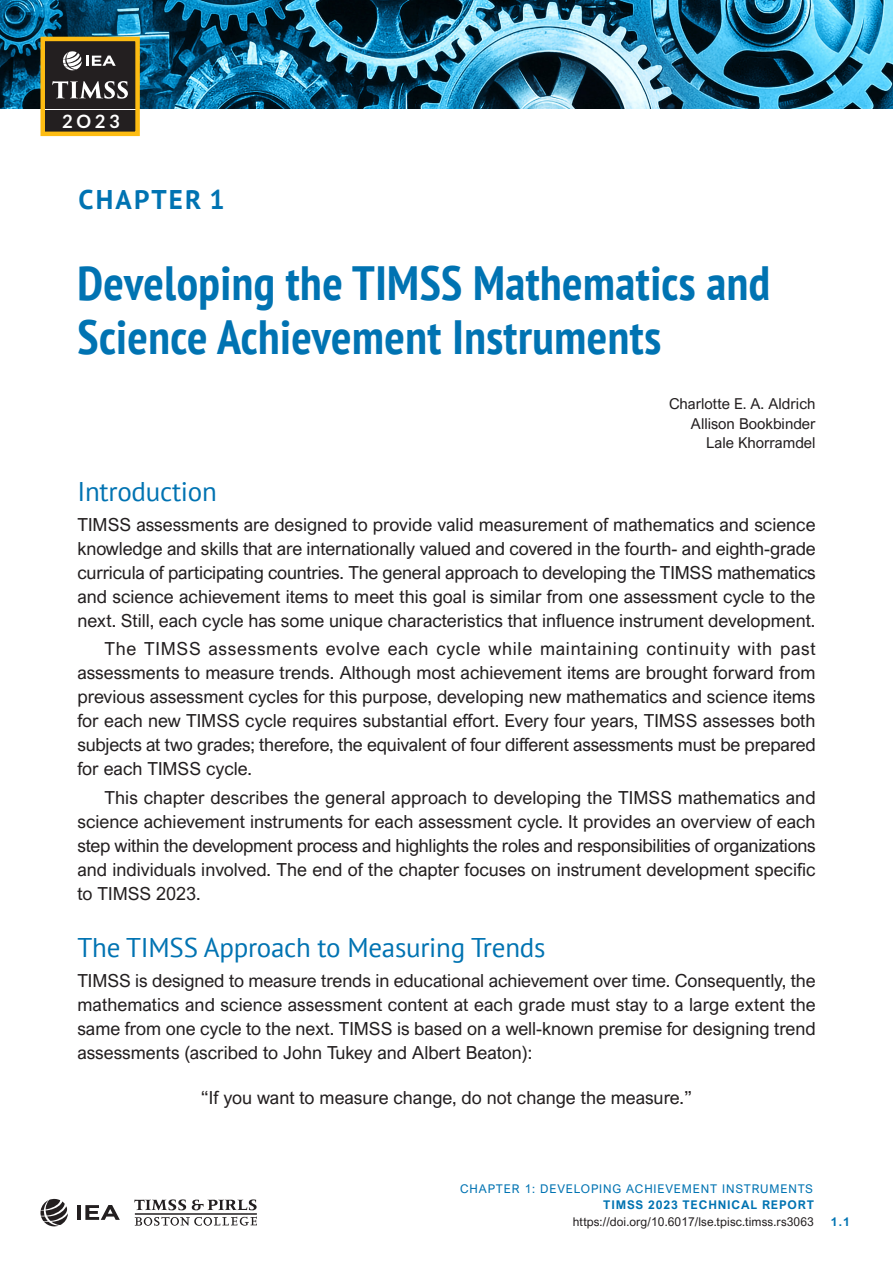
<style>
.page{position:relative;width:893px;height:1263px;background:#fff}
.page>*{position:absolute;margin:0;border:0;box-sizing:border-box;transform-origin:0 0}
.Chapter_title{font:700 condensed 48px/54px "PT Sans";letter-spacing:.01em;color:#0073b2}
.Heading_1{font:27px "PT Sans";letter-spacing:-.01em;color:#0073b2}
.Chap_Number{font:700 27px "PT Sans";letter-spacing:.08em;color:#0073b2}
.t1{font:700 18.3px "Lato";color:#fff}
.Body{font:18px/24px "Arial Nova";color:#231f20;text-align:justify}
.Body_First{font:18px/24px "Arial Nova";color:#231f20;text-align:justify}
.Body_Quote{font:18px "Arial Nova";color:#231f20}
.Body_Author{font:15px/19.5px "Arial Nova";color:#231f20;text-align:right}
.Page_footer_right{font:12px/16.5px "Arial Nova";letter-spacing:.07em;color:#0073b2;text-align:right}
.Page_footer_right-2{font:12px "Arial Nova";letter-spacing:.01em;color:#231f20}
.Page_footer_right-3{font:700 12px "Arial Nova";color:#0073b2}
.s1{font-weight:700}
</style>
<div class="page">
<img style="left:0;top:0;width:893px;height:108px">
<svg style="left:134px;top:1199px;width:52px;height:11px"></svg>
<svg style="left:192px;top:1199px;width:65px;height:11px"></svg>
<svg style="left:135px;top:1217px;width:122px;height:9px"></svg>
<hr style="left:135px;top:1214px;width:122px;height:1px;background:#231f20">
<svg style="left:40px;top:1199px;width:28px;height:27px"></svg>
<hr style="left:77px;top:1205px;width:4px;height:15px;background:#231f20">
<svg style="left:85px;top:1205px;width:35px;height:15px"></svg>
<div style="left:43px;top:96px;width:95px;height:21px;background:linear-gradient(to right,#231f20,#231f20)"></div>
<div style="left:43px;top:111px;width:95px;height:21px;background:#231f20"></div>
<div style="left:43px;top:39px;width:95px;height:69px;background:#231f20"></div>
<svg style="left:52px;top:81px;width:76px;height:18px"></svg>
<svg style="left:63px;top:51px;width:53px;height:19px"></svg>
<div style="left:40px;top:37px;width:100px;height:99px;border:4px solid #fdbc12"></div>
<p class="t1" style="left:62px;top:111px;width:59px">2O23</p>
<p class="Chap_Number" style="left:79px;top:182px;width:148px">CHAPTER 1</p>
<p class="Chapter_title" style="left:77px;top:255px;width:694px">Developing the TIMSS Mathematics and<br>Science Achievement Instruments</p>
<p class="Body_Author" style="left:669px;top:394px;width:148px">Charlotte E. A. Aldrich<br>Allison Bookbinder<br>Lale Khorramdel</p>
<p class="Heading_1" style="left:77px;top:474px;width:141px">Introduction</p>
<p class="Body_First" style="left:77px;top:512px;width:740px">TIMSS assessments are designed to provide valid measurement of mathematics and science knowledge and skills that are internationally valued and covered in the fourth- and eighth-grade curricula of participating countries. The general approach to developing the TIMSS mathematics and science achievement items to meet this goal is similar from one assessment cycle to the next. Still, each cycle has some unique characteristics that influence instrument development.</p>
<p class="Body" style="left:77px;top:637px;width:740px;text-indent:27px">The TIMSS assessments evolve each cycle while maintaining continuity with past assessments to measure trends. Although most achievement items are brought forward from previous assessment cycles for this purpose, developing new mathematics and science items for each new TIMSS cycle requires substantial effort. Every four years, TIMSS assesses both subjects at two grades; therefore, the equivalent of four different assessments must be prepared for each TIMSS cycle.</p>
<p class="Body" style="left:77px;top:785px;width:740px;text-indent:27px">This chapter describes the general approach to developing the TIMSS mathematics and science achievement instruments for each assessment cycle. It provides an overview of each step within the development process and highlights the roles and responsibilities of organizations and individuals involved. The end of the chapter focuses on instrument development specific to TIMSS 2023.</p>
<p class="Heading_1" style="left:77px;top:930px;width:469px">The TIMSS Approach to Measuring Trends</p>
<p class="Body_First" style="left:77px;top:968px;width:740px">TIMSS is designed to measure trends in educational achievement over time. Consequently, the mathematics and science assessment content at each grade must stay to a large extent the same from one cycle to the next. TIMSS is based on a well-known premise for designing trend assessments (ascribed to John Tukey and Albert Beaton):</p>
<p class="Body_Quote" style="left:201px;top:1087px;width:493px">“If you want to measure change, do not change the measure.”</p>
<p class="Page_footer_right" style="left:460px;top:1180px;width:355px">CHAPTER 1: DEVELOPING ACHIEVEMENT INSTRUMENTS<br><span class="s1">TIMSS 2023 TECHNICAL REPORT</span></p>
<p class="Page_footer_right-2" style="left:573px;top:1214px;width:243px">https://doi.org/10.6017/lse.tpisc.timss.rs3063</p>
<p class="Page_footer_right-3" style="left:831px;top:1214px;width:21px">1.1</p>
</div>
